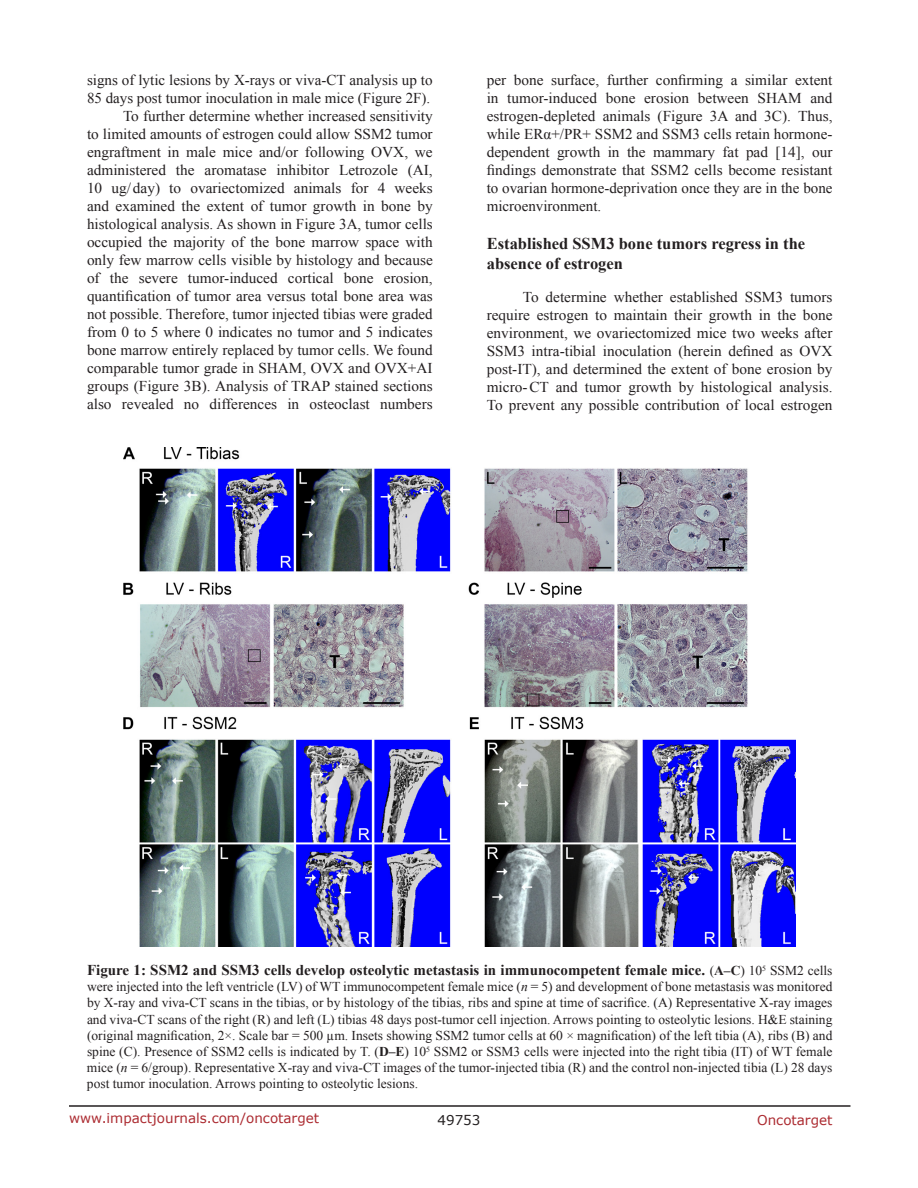
<style>
.page{position:relative;width:918px;height:1188px;background:#fff}
.page>*{position:absolute;margin:0;border:0;box-sizing:border-box;transform-origin:0 0}
.t1{font:700 16.5px/19.8px "Times New Roman";color:#231f20}
.t2{font:15px/18px "Times New Roman";color:#231f20;text-align:justify}
.t3{font:700 15px "Times New Roman";color:#231f20}
.t4{font:13.5px/16.2px "Times New Roman";color:#231f20;text-align:justify}
.t5{font:13.5px "Verdana";color:#ac2b31}
.t6{font:13.5px "Verdana";color:#231f20}
.s1{font-weight:400;font-size:13.5px}
.s2{font-size:13.5px}
.s3{font-style:italic}
.s4{font-weight:700}
</style>
<div class="page">
<hr style="left:69px;top:1105px;width:781px;height:2px;background:#231f20">
<img style="left:124px;top:447px;width:672px;height:500px">
<p class="t2" style="left:87px;top:71px;width:347px;text-align:right">signs of lytic lesions by X-rays or viva-CT analysis up to 85 days post tumor inoculation in male mice (Figure 2F).<br>To further determine whether increased sensitivity<br>to limited amounts of estrogen could allow SSM2 tumor engraftment in male mice and/or following OVX, we administered the aromatase inhibitor Letrozole (AI, 10 ug/day) to ovariectomized animals for 4 weeks and examined the extent of tumor growth in bone by histological analysis. As shown in Figure 3A, tumor cells occupied the majority of the bone marrow space with only few marrow cells visible by histology and because of the severe tumor-induced cortical bone erosion, quantification of tumor area versus total bone area was not possible. Therefore, tumor injected tibias were graded from 0 to 5 where 0 indicates no tumor and 5 indicates bone marrow entirely replaced by tumor cells. We found comparable tumor grade in SHAM, OVX and OVX+AI groups (Figure 3B). Analysis of TRAP stained sections also revealed no differences in osteoclast numbers</p>
<p class="t2" style="left:487px;top:71px;width:347px">per bone surface, further confirming a similar extent in tumor-induced bone erosion between SHAM and estrogen-depleted animals (Figure 3A and 3C). Thus, while ERα+/PR+ SSM2 and SSM3 cells retain hormone&shy;dependent growth in the mammary fat pad [14], our findings demonstrate that SSM2 cells become resistant to ovarian hormone-deprivation once they are in the bone microenvironment.</p>
<p class="t1" style="left:487px;top:233px;width:320px">Established SSM3 bone tumors regress in the absence of estrogen</p>
<p class="t2" style="left:487px;top:288px;width:347px;text-indent:36px">To determine whether established SSM3 tumors require estrogen to maintain their growth in the bone environment, we ovariectomized mice two weeks after SSM3 intra-tibial inoculation (herein defined as OVX post-IT), and determined the extent of bone erosion by micro-CT and tumor growth by histological analysis.<br>To prevent any possible contribution of local estrogen</p>
<p class="t3" style="left:87px;top:960px;width:747px">Figure 1: SSM2 and SSM3 cells develop osteolytic metastasis in immunocompetent female mice. <span class="s1">(</span><span class="s2">A–C</span><span class="s1">) 10</span><sup>5</sup> <span class="s1">SSM2 cells</span></p>
<p class="t4" style="left:87px;top:978px;width:747px">were injected into the left ventricle (LV) of WT immunocompetent female mice (<span class="s3">n</span> = 5) and development of bone metastasis was monitored by X-ray and viva-CT scans in the tibias, or by histology of the tibias, ribs and spine at time of sacrifice. (A) Representative X-ray images and viva-CT scans of the right (R) and left (L) tibias 48 days post-tumor cell injection. Arrows pointing to osteolytic lesions. H&amp;E staining (original magnification, 2×. Scale bar = 500 µm. Insets showing SSM2 tumor cells at 60 × magnification) of the left tibia (A), ribs (B) and spine (C). Presence of SSM2 cells is indicated by T. (<span class="s4">D–E</span>) 10<sup>5</sup> SSM2 or SSM3 cells were injected into the right tibia (IT) of WT female mice (<span class="s3">n</span> = 6/group). Representative X-ray and viva-CT images of the tumor-injected tibia (R) and the control non-injected tibia (L) 28 days post tumor inoculation. Arrows pointing to osteolytic lesions.</p>
<p class="t5" style="left:69px;top:1109px;width:252px">www.impactjournals.com/oncotarget</p>
<p class="t6" style="left:438px;top:1111px;width:44px">49753</p>
<p class="t5" style="left:757px;top:1111px;width:77px">Oncotarget</p>
</div>
